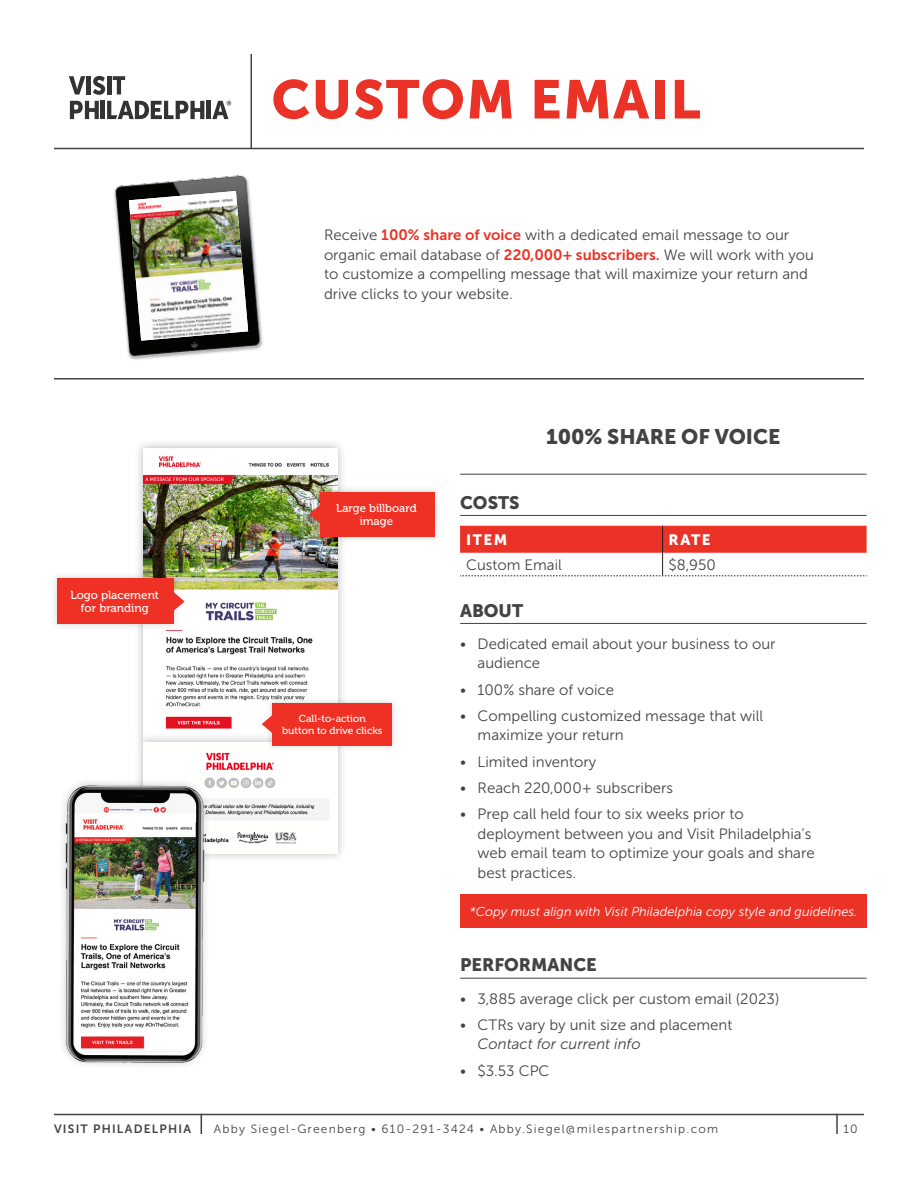
<style>
.page{position:relative;width:918px;height:1188px;background:#fff}
.page>*{position:absolute;margin:0;border:0;box-sizing:border-box;transform-origin:0 0}
.t1{font:54px "Museo Sans 900";letter-spacing:.025em;color:#eb3226}
.t2{font:21px "Museo Sans 900";color:#434343}
.t3{font:18px "Museo Sans 900";color:#434343}
.Body_left{font:15px/19.5px "Museo Sans 300";color:#434343}
.t4{font:15px "Museo Sans 900";letter-spacing:.1em;color:#fff}
.Body_left-2{font:italic 12.9px "Museo Sans 300";color:#fff}
.t5{font:12px "Museo Sans 300";letter-spacing:.1em;color:#434343}
.t6{font:12px "Museo Sans 700";letter-spacing:.1em;color:#434343}
.t7{font:11.7px/12.9px "Museo 500";color:#fff;text-align:center}
.t8{font:11.55px/12.8px "Museo 500";color:#fff;text-align:center}
.t9{font:10.2px/12px "Museo 500";color:#fff;text-align:center}
.s1{font-family:"Museo Sans 700";color:#eb3226}
.s2{font-style:italic}
</style>
<div class="page">
<hr style="left:54px;top:1114px;width:810px;height:1px;background:#434343">
<svg style="left:201px;top:1115px;width:1px;height:19px"></svg>
<hr style="left:836px;top:1114px;width:2px;height:20px;background:#434343">
<div style="left:134px;top:439px;width:213px;height:312px;background:#231f20;opacity:.3"></div>
<img style="left:143px;top:448px;width:195px;height:285px">
<div style="left:134px;top:733px;width:213px;height:130px;background:#231f20;opacity:.3"></div>
<svg style="left:143px;top:742px;width:195px;height:111px"></svg>
<div style="left:313px;top:485px;width:129px;height:59px;background:#231f20;opacity:.2"></div>
<div style="left:320px;top:492px;width:115px;height:45px;background:#ee3124"></div>
<svg style="left:306px;top:497px;width:14px;height:34px"></svg>
<div style="left:50px;top:572px;width:131px;height:60px;background:#231f20;opacity:.2"></div>
<div style="left:57px;top:579px;width:117px;height:45px;background:#ee3124"></div>
<svg style="left:174px;top:584px;width:14px;height:35px"></svg>
<div style="left:266px;top:697px;width:133px;height:55px;background:#231f20;opacity:.2"></div>
<div style="left:273px;top:703px;width:119px;height:43px;background:#ee3124"></div>
<svg style="left:259px;top:710px;width:14px;height:28px"></svg>
<hr style="left:54px;top:378px;width:810px;height:2px;background:#434343">
<img style="left:113px;top:175px;width:150px;height:183px">
<img style="left:129px;top:191px;width:119px;height:150px">
<hr style="left:460px;top:623px;width:407px;height:1px;background:#434343">
<hr style="left:460px;top:978px;width:407px;height:1px;background:#434343">
<hr style="left:460px;top:515px;width:407px;height:1px;background:#434343">
<svg style="left:460px;top:526px;width:407px;height:51px"></svg>
<hr style="left:460px;top:474px;width:407px;height:1px;background:#434343">
<div style="left:57px;top:777px;width:155px;height:293px;background:#fdfdfd"></div>
<img style="left:63px;top:783px;width:145px;height:282px">
<hr style="left:54px;top:148px;width:810px;height:1px;background:#434343">
<hr style="left:250px;top:54px;width:2px;height:94px;background:#434343">
<svg style="left:69px;top:76px;width:16px;height:19px"></svg>
<hr style="left:87px;top:76px;width:4px;height:19px;background:#333">
<svg style="left:93px;top:76px;width:12px;height:19px"></svg>
<hr style="left:107px;top:76px;width:4px;height:19px;background:#333">
<svg style="left:113px;top:76px;width:12px;height:19px"></svg>
<hr style="left:101px;top:101px;width:4px;height:18px;background:#333">
<svg style="left:107px;top:101px;width:97px;height:18px"></svg>
<svg style="left:70px;top:101px;width:29px;height:18px"></svg>
<hr style="left:207px;top:101px;width:4px;height:18px;background:#333">
<svg style="left:212px;top:101px;width:19px;height:18px"></svg>
<div style="left:460px;top:894px;width:407px;height:34px;background:#eb3226"></div>
<p class="t1" style="left:272px;top:69px;width:431px">CUSTOM EMAIL</p>
<p class="Body_left" style="left:324px;top:225px;width:492px">Receive <span class="s1">100% share of voice</span> with a dedicated email message to our organic email database of <span class="s1">220,000+ subscribers.</span> We will work with you to customize a compelling message that will maximize your return and drive clicks to your website.</p>
<p class="t7" style="left:71px;top:589px;width:90px">Logo placement for branding</p>
<p class="t8" style="left:336px;top:502px;width:82px">Large billboard image</p>
<p class="t9" style="left:282px;top:713px;width:102px">Call-to-action button to drive clicks</p>
<p class="t2" style="left:546px;top:424px;width:236px">100% SHARE OF VOICE</p>
<p class="t3" style="left:460px;top:492px;width:61px">COSTS</p>
<p class="t4" style="left:466px;top:531px;width:43px">ITEM</p>
<p class="t4" style="left:669px;top:531px;width:44px">RATE</p>
<p class="Body_left" style="left:466px;top:555px;width:97px">Custom Email</p>
<p class="Body_left" style="left:669px;top:555px;width:49px">$8,950</p>
<p class="t3" style="left:460px;top:600px;width:65px">ABOUT</p>
<p class="Body_left" style="left:478px;top:634px;width:299px;text-indent:-18px">• Dedicated email about your business to our audience</p>
<p class="Body_left" style="left:460px;top:680px;width:155px">• 100% share of voice</p>
<p class="Body_left" style="left:478px;top:706px;width:287px;text-indent:-18px">• Compelling customized message that will maximize your return</p>
<p class="Body_left" style="left:460px;top:752px;width:138px">• Limited inventory</p>
<p class="Body_left" style="left:460px;top:778px;width:215px">• Reach 220,000+ subscribers</p>
<p class="Body_left" style="left:478px;top:804px;width:339px;text-indent:-18px">• Prep call held four to six weeks prior to deployment between you and Visit Philadelphia’s web email team to optimize your goals and share best practices.</p>
<p class="Body_left-2" style="left:470px;top:904px;width:389px">*Copy must align with Visit Philadelphia copy style and guidelines.</p>
<p class="t3" style="left:460px;top:955px;width:138px">PERFORMANCE</p>
<p class="Body_left" style="left:460px;top:989px;width:321px">• 3,885 average click per custom email (2023)</p>
<p class="Body_left" style="left:478px;top:1015px;width:256px;text-indent:-18px">• CTRs vary by unit size and placement<br><span class="s2">Contact for current info</span></p>
<p class="Body_left" style="left:460px;top:1061px;width:91px">• $3.53 CPC</p>
<p class="t6" style="left:54px;top:1122px;width:139px">VISIT PHILADELPHIA</p>
<p class="t5" style="left:214px;top:1122px;width:506px">Abby Siegel-Greenberg • 610-291-3424 • Abby.Siegel@milespartnership.com</p>
<p class="t5" style="left:843px;top:1122px;width:16px">10</p>
</div>
